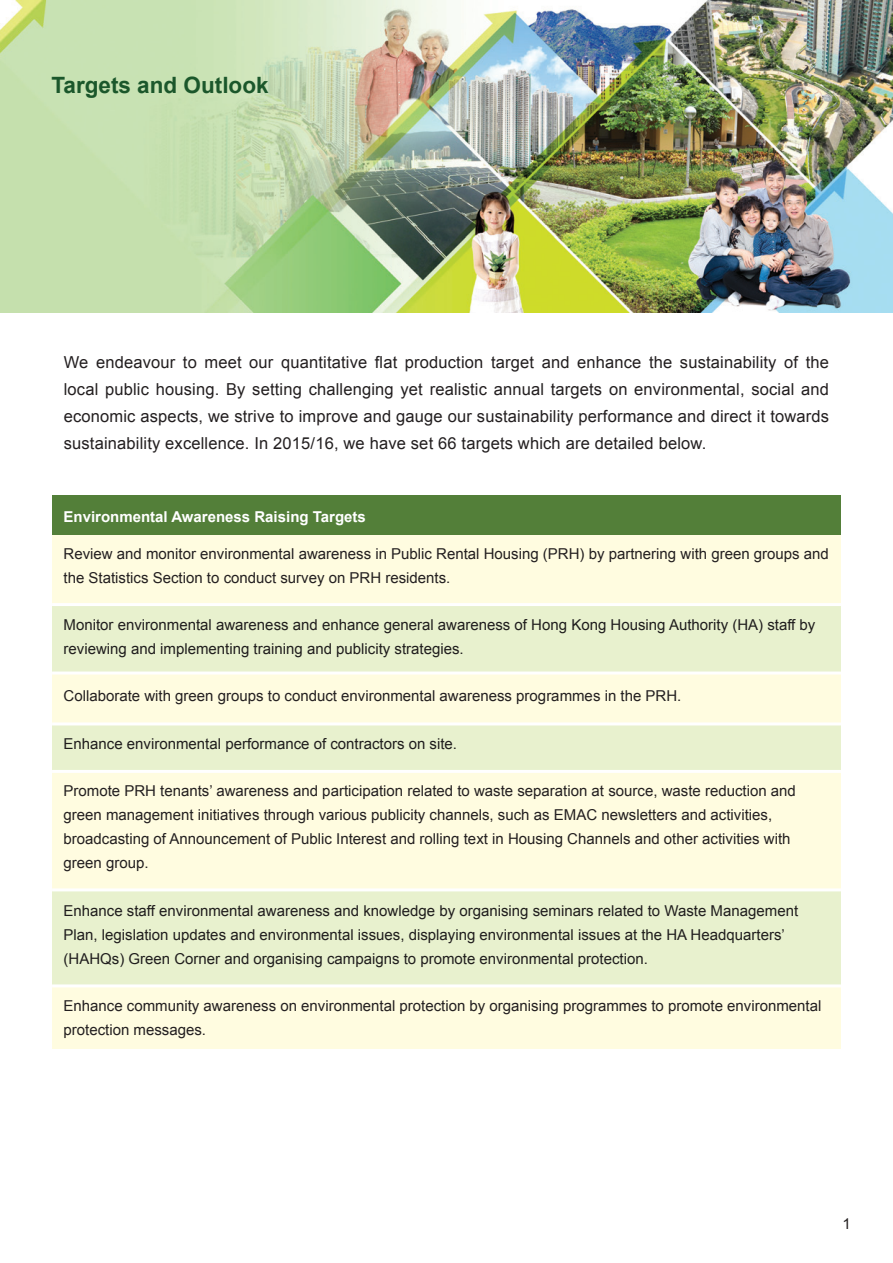
<style>
.page{position:relative;width:893px;height:1263px;background:#fff}
.page>*{position:absolute;margin:0;border:0;box-sizing:border-box;transform-origin:0 0}
.t1{font:700 22.5px "Arial";color:#1b572b}
.t2{font:16.5px/27px "Arial";letter-spacing:.01em;color:#231f20;text-align:justify}
.t3{font:15px/24px "Arial";color:#231f20}
.t4{font:700 15px "Arial";color:#fff}
</style>
<div class="page">
<div style="left:52px;top:495px;width:789px;height:553px;background:#fffce0"></div>
<img style="left:0;top:0;width:893px;height:312px">
<div style="left:52px;top:495px;width:789px;height:40px;background:#537f39"></div>
<div style="left:52px;top:606px;width:789px;height:65px;background:#e8f1ce"></div>
<hr style="left:52px;top:603px;width:789px;height:3px;background:#fff">
<hr style="left:52px;top:671px;width:789px;height:3px;background:#fff">
<div style="left:52px;top:725px;width:789px;height:45px;background:#e8f1ce"></div>
<hr style="left:52px;top:722px;width:789px;height:3px;background:#fff">
<hr style="left:52px;top:770px;width:789px;height:3px;background:#fff">
<div style="left:52px;top:891px;width:789px;height:93px;background:#e8f1ce"></div>
<hr style="left:52px;top:888px;width:789px;height:3px;background:#fff">
<hr style="left:52px;top:984px;width:789px;height:3px;background:#fff">
<h1 class="t1" style="left:51px;top:71px;width:219px">Targets and Outlook</h1>
<p class="t2" style="left:64px;top:349px;width:767px">We endeavour to meet our quantitative flat production target and enhance the sustainability of the local public housing. By setting challenging yet realistic annual targets on environmental, social and economic aspects, we strive to improve and gauge our sustainability performance and direct it towards sustainability excellence. In 2015/16, we have set 66 targets which are detailed below.</p>
<p class="t4" style="left:64px;top:507px;width:304px">Environmental Awareness Raising Targets</p>
<p class="t3" style="left:64px;top:541px;width:767px">Review and monitor environmental awareness in Public Rental Housing (PRH) by partnering with green groups and the Statistics Section to conduct survey on PRH residents.</p>
<p class="t3" style="left:64px;top:613px;width:753px">Monitor environmental awareness and enhance general awareness of Hong Kong Housing Authority (HA) staff by reviewing and implementing training and publicity strategies.</p>
<p class="t3" style="left:64px;top:684px;width:619px">Collaborate with green groups to conduct environmental awareness programmes in the PRH.</p>
<p class="t3" style="left:64px;top:732px;width:395px">Enhance environmental performance of contractors on site.</p>
<p class="t3" style="left:64px;top:779px;width:734px">Promote PRH tenants’ awareness and participation related to waste separation at source, waste reduction and green management initiatives through various publicity channels, such as EMAC newsletters and activities, broadcasting of Announcement of Public Interest and rolling text in Housing Channels and other activities with green group.</p>
<p class="t3" style="left:64px;top:898px;width:736px">Enhance staff environmental awareness and knowledge by organising seminars related to Waste Management<br>Plan, legislation updates and environmental issues, displaying environmental issues at the HA Headquarters’ (HAHQs) Green Corner and organising campaigns to promote environmental protection.</p>
<p class="t3" style="left:64px;top:994px;width:759px">Enhance community awareness on environmental protection by organising programmes to promote environmental protection messages.</p>
<p class="t3" style="left:842px;top:1212px;width:10px">1</p>
</div>
